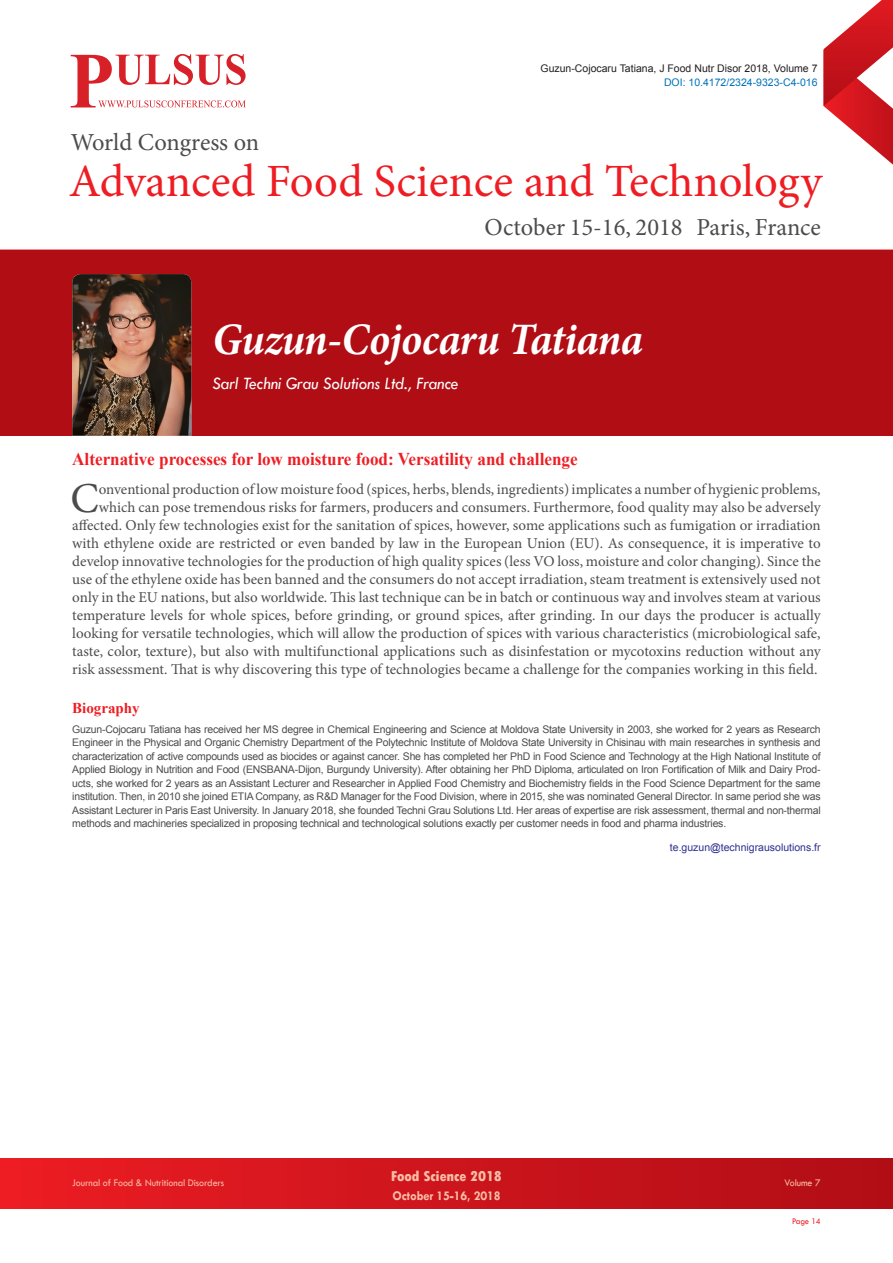
<style>
.page{position:relative;width:893px;height:1263px;background:#fff}
.page>*{position:absolute;margin:0;border:0;box-sizing:border-box;transform-origin:0 0}
.t1{font:46.2px "Minion Pro";color:#ee1d23}
.t2{font:italic 700 45px "Minion Pro";letter-spacing:-.015em;color:#fff;scale:.95 1}
.Abstract{font:42.75px "Minion Pro";color:#4b4c4d}
.t3{font:24.45px "Minion Pro";color:#4b4c4d}
.t4{font:700 18px "Times New Roman";color:#ee1d23;scale:.95 1}
.t5{font:italic 18px "Tw Cen";letter-spacing:-.01em;color:#fff;scale:.95 1}
.Abstract-2{font:15px/18px "Minion Pro";color:#4b4c4d;text-align:right}
.t6{font:800 condensed 15px "Tw Cen";letter-spacing:-.01em;color:#fabda6;scale:1.1 1}
.Bio_Heading{font:700 15px "Times New Roman";color:#ee1d23}
.t7{font:700 13.5px "Tw Cen";letter-spacing:-.01em;color:#fabda6;scale:.95 1}
.Biography{font:10.5px/13.5px "Arial";letter-spacing:-.02em;color:#4b4c4d;text-align:justify}
.t8{font:10.5px "Arial";color:#231f20}
.t9{font:10.5px "Tw Cen";letter-spacing:-.01em;color:#fabda6;scale:.95 1}
.Biography-2{font:10.5px "Arial";color:#2e3092}
.t10{font:10.5px "Arial";color:#0072bc}
.t11{font:9px "Tw Cen";letter-spacing:-.02em;color:#ee1d23;scale:.95 1}
</style>
<div class="page">
<div style="left:0;top:1159px;width:892px;height:49px;background:linear-gradient(to right,#ec1d23,#b10d16)"></div>
<hr style="left:0;top:250px;width:893px;height:1px;background:#ee1d23">
<svg style="left:71px;top:54px;width:175px;height:53px"></svg>
<svg style="left:824px;top:0;width:69px;height:165px"></svg>
<div style="left:0;top:250px;width:892px;height:186px;background:#b00d15"></div>
<img style="left:72px;top:274px;width:119px;height:162px">
<h3 class="t3" style="left:71px;top:125px;width:190px">World Congress on</h3>
<p class="t8" style="left:540px;top:61px;width:279px">Guzun-Cojocaru Tatiana, J Food Nutr Disor 2018, Volume 7</p>
<p class="t10" style="left:664px;top:76px;width:155px">DOI: 10.4172/2324-9323-C4-016</p>
<h1 class="t1" style="left:69px;top:151px;width:755px">Advanced Food Science and Technology</h1>
<h3 class="t3" style="left:485px;top:211px;width:338px">October 15-16, 2018 Paris, France</h3>
<p class="t2" style="left:213px;top:307px;width:454px">Guzun-Cojocaru Tatiana</p>
<p class="t5" style="left:213px;top:372px;width:260px">Sarl Techni Grau Solutions Ltd., France</p>
<p class="t4" style="left:72px;top:446px;width:533px">Alternative processes for low moisture food: Versatility and challenge</p>
<p class="Abstract" style="left:70px;top:469px;width:30px">C</p>
<p class="Abstract-2" style="left:72px;top:480px;width:750px">onventional production of low moisture food (spices, herbs, blends, ingredients) implicates a number of hygienic problems, which can pose tremendous risks for farmers, producers and consumers. Furthermore, food quality may also be adversely affected. Only few technologies exist for the sanitation of spices, however, some applications such as fumigation or irradiation with ethylene oxide are restricted or even banded by law in the European Union (EU). As consequence, it is imperative to develop innovative technologies for the production of high quality spices (less VO loss, moisture and color changing). Since the use of the ethylene oxide has been banned and the consumers do not accept irradiation, steam treatment is extensively used not only in the EU nations, but also worldwide. This last technique can be in batch or continuous way and involves steam at various temperature levels for whole spices, before grinding, or ground spices, after grinding. In our days the producer is actually looking for versatile technologies, which will allow the production of spices with various characteristics (microbiological safe, taste, color, texture), but also with multifunctional applications such as disinfestation or mycotoxins reduction without any risk assessment. That is why discovering this type of technologies became a challenge for the companies working in this field.</p>
<p class="Bio_Heading" style="left:72px;top:697px;width:69px">Biography</p>
<p class="Biography" style="left:72px;top:722px;width:750px">Guzun-Cojocaru Tatiana has received her MS degree in Chemical Engineering and Science at Moldova State University in 2003, she worked for 2 years as Research Engineer in the Physical and Organic Chemistry Department of the Polytechnic Institute of Moldova State University in Chisinau with main researches in synthesis and characterization of active compounds used as biocides or against cancer. She has completed her PhD in Food Science and Technology at the High National Institute of Applied Biology in Nutrition and Food (ENSBANA-Dijon, Burgundy University). After obtaining her PhD Diploma, articulated on Iron Fortification of Milk and Dairy Prod&shy;ucts, she worked for 2 years as an Assistant Lecturer and Researcher in Applied Food Chemistry and Biochemistry fields in the Food Science Department for the same institution. Then, in 2010 she joined ETIA Company, as R&amp;D Manager for the Food Division, where in 2015, she was nominated General Director. In same period she was Assistant Lecturer in Paris East University. In January 2018, she founded Techni Grau Solutions Ltd. Her areas of expertise are risk assessment, thermal and non-thermal methods and machineries specialized in proposing technical and technological solutions exactly per customer needs in food and pharma industries.</p>
<p class="Biography-2" style="left:670px;top:841px;width:152px">te.guzun@technigrausolutions.fr</p>
<p class="t6" style="left:391px;top:1167px;width:103px">Food Science 2018</p>
<p class="t7" style="left:392px;top:1187px;width:115px">October 15-16, 2018</p>
<p class="t9" style="left:72px;top:1176px;width:161px">Journal of Food &amp; Nutritional Disorders</p>
<p class="t9" style="left:784px;top:1176px;width:40px">Volume 7</p>
<p class="t11" style="left:792px;top:1215px;width:32px">Page 14</p>
</div>
